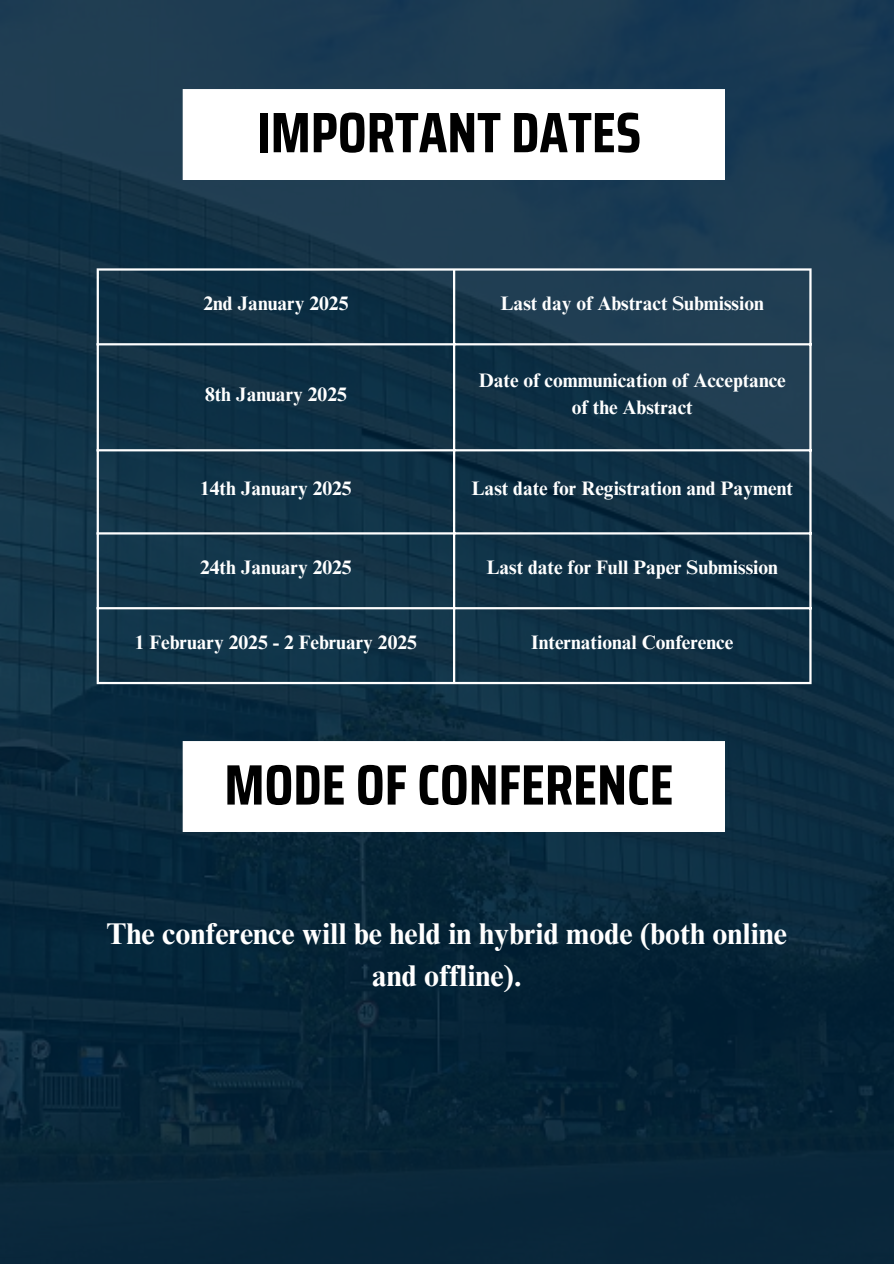
<style>
.page{position:relative;width:894px;height:1264px;background:#fff}
.page>*{position:absolute;margin:0;border:0;box-sizing:border-box;transform-origin:0 0}
.t1{font:700 57px "Saira Condensed";color:#000}
.t2{font:700 30px/41.5px "Times NRMT Pro";color:#fff;text-align:center}
.t3{font:700 19.5px/27px "Times NRMT Pro";color:#fff;text-align:center}
</style>
<div class="page">
<img style="left:0;top:0;width:893px;height:1263px">
<hr style="left:97px;top:270px;width:2px;height:412px;background:#fff">
<hr style="left:453px;top:270px;width:2px;height:412px;background:#fff">
<hr style="left:809px;top:270px;width:2px;height:412px;background:#fff">
<hr style="left:97px;top:268px;width:714px;height:2px;background:#fff">
<hr style="left:97px;top:343px;width:714px;height:2px;background:#fff">
<hr style="left:97px;top:449px;width:714px;height:2px;background:#fff">
<hr style="left:97px;top:532px;width:714px;height:2px;background:#fff">
<hr style="left:97px;top:607px;width:714px;height:2px;background:#fff">
<hr style="left:97px;top:682px;width:714px;height:2px;background:#fff">
<img style="left:168px;top:741px;width:556px;height:90px">
<img style="left:168px;top:89px;width:556px;height:90px">
<p class="t1" style="left:257px;top:87px;width:386px">IMPORTANT DATES</p>
<p class="t3" style="left:203px;top:292px;width:146px">2nd January 2025</p>
<p class="t3" style="left:500px;top:292px;width:265px">Last day of Abstract Submission</p>
<h1 class="t3" style="left:205px;top:383px;width:143px">8th January 2025</h1>
<p class="t3" style="left:478px;top:369px;width:308px">Date of communication of Acceptance of the Abstract</p>
<p class="t3" style="left:200px;top:477px;width:153px">14th January 2025</p>
<p class="t3" style="left:471px;top:477px;width:323px">Last date for Registration and Payment</p>
<p class="t3" style="left:200px;top:556px;width:153px">24th January 2025</p>
<p class="t3" style="left:486px;top:556px;width:293px">Last date for Full Paper Submission</p>
<p class="t3" style="left:135px;top:631px;width:283px">1 February 2025 - 2 February 2025</p>
<p class="t3" style="left:531px;top:631px;width:203px">International Conference</p>
<p class="t1" style="left:224px;top:739px;width:450px">MODE OF CONFERENCE</p>
<p class="t2" style="left:107px;top:917px;width:681px">The conference will be held in hybrid mode (both online and offline).</p>
</div>
